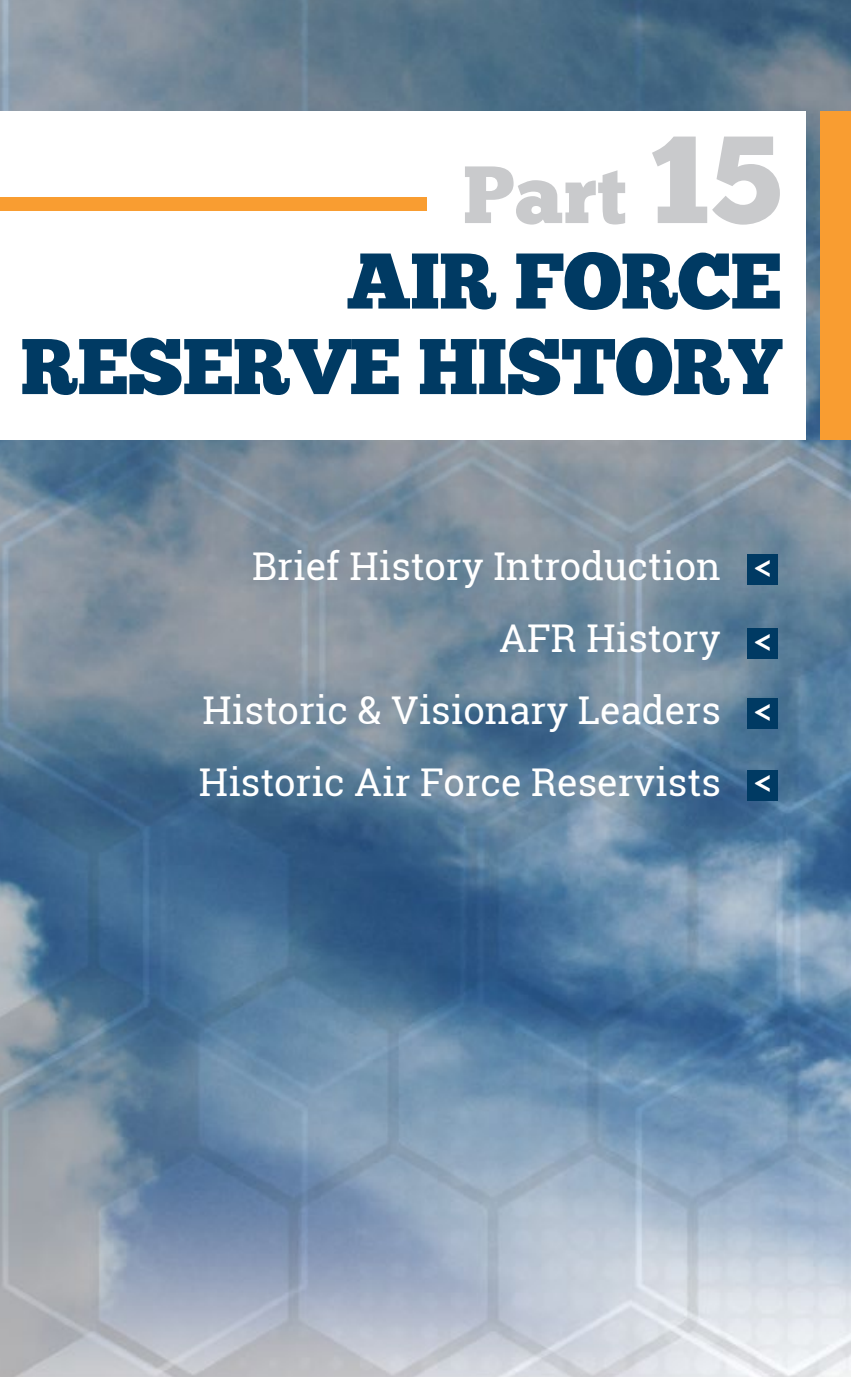
<style>
.page{position:relative;width:851px;height:1377px;background:#fff}
.page>*{position:absolute;margin:0;border:0;box-sizing:border-box;transform-origin:0 0}
.t1{font:81px "Chunk Five";color:#c9cacc}
.t2{font:78.75px/85.5px "Chunk Five";letter-spacing:-.015em;color:#003a63;text-align:right}
.t3{font:38.25px/72px "Roboto Slab";color:#fff;text-align:right}
.t4{font:700 31.5px "nevis";color:#fff}
.s1{font-size:123.75px}
</style>
<div class="page">
<img style="left:0;top:0;width:850px;height:1377px">
<div style="left:820px;top:111px;width:30px;height:328px;background:#f99d31"></div>
<div style="left:0;top:111px;width:805px;height:328px;background:#fff"></div>
<div style="left:0;top:197px;width:426px;height:14px;background:#f99d31"></div>
<div style="left:747px;top:555px;width:30px;height:30px;background:#003a63"></div>
<div style="left:747px;top:629px;width:30px;height:30px;background:#003a63"></div>
<div style="left:747px;top:698px;width:30px;height:31px;background:#003a63"></div>
<div style="left:747px;top:770px;width:30px;height:30px;background:#003a63"></div>
<h1 class="t1" style="left:463px;top:157px;width:320px">Part <span class="s1">15</span></h1>
<h2 class="t2" style="left:20px;top:243px;width:762px">AIR FORCE<br>RESERVE HISTORY</h2>
<p class="t3" style="left:199px;top:530px;width:523px">Brief History Introduction<br>AFR History<br>Historic &amp; Visionary Leaders<br>Historic Air Force Reservists</p>
<p class="t4" style="left:754px;top:551px;width:19px">&lt;</p>
<p class="t4" style="left:754px;top:625px;width:19px">&lt;</p>
<p class="t4" style="left:754px;top:694px;width:19px">&lt;</p>
<p class="t4" style="left:754px;top:766px;width:19px">&lt;</p>
</div>
